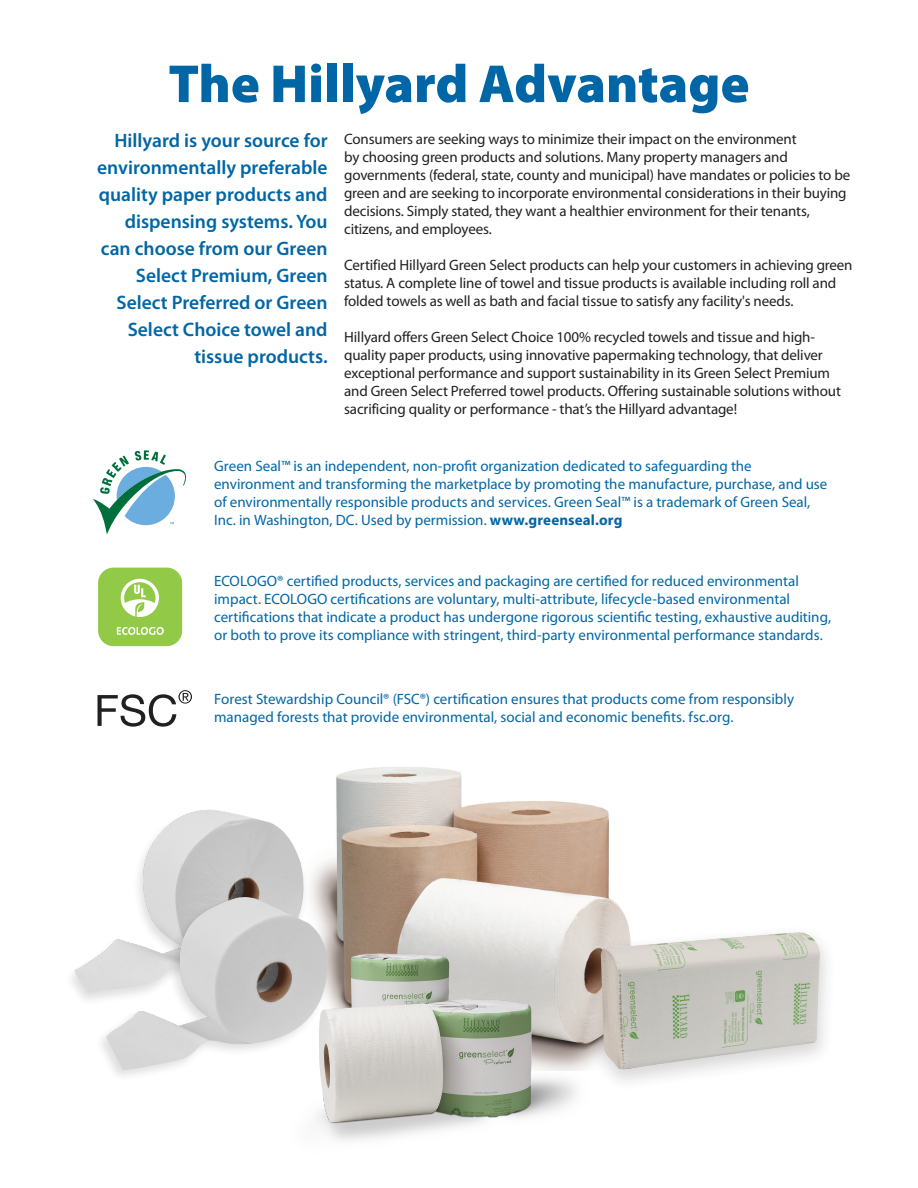
<style>
.page{position:relative;width:918px;height:1188px;background:#fff}
.page>*{position:absolute;margin:0;border:0;box-sizing:border-box;transform-origin:0 0}
.t1{font:900 54px "Myriad Pro";color:#0066a6}
.t2{font:600 19.5px/27px "Myriad Pro";color:#0066a6;text-align:right}
.Body_Last{font:15px/18px "Myriad Pro";letter-spacing:-.01em;color:#231f20}
.t3{font:15px/18px "Myriad Pro";color:#0066a6}
.s1{font-weight:700}
</style>
<div class="page">
<svg style="left:93px;top:450px;width:94px;height:84px"></svg>
<div style="left:98px;top:568px;width:84px;height:78px;background:#92c947;border-radius:15px"></div>
<svg style="left:121px;top:579px;width:38px;height:38px"></svg>
<svg style="left:117px;top:627px;width:47px;height:8px"></svg>
<img style="left:310px;top:767px;width:318px;height:156px">
<div style="left:586px;top:923px;width:251px;height:169px;background:#231f20;opacity:.18"></div>
<img style="left:606px;top:932px;width:214px;height:139px">
<img style="left:317px;top:919px;width:289px;height:222px">
<div style="left:64px;top:808px;width:244px;height:199px;background:#231f20;opacity:.14"></div>
<img style="left:74px;top:821px;width:108px;height:172px">
<div style="left:94px;top:894px;width:236px;height:188px;background:#231f20;opacity:.14"></div>
<img style="left:106px;top:897px;width:136px;height:173px">
<svg style="left:98px;top:690px;width:94px;height:37px"></svg>
<p class="t1" style="left:168px;top:48px;width:583px">The Hillyard Advantage</p>
<p class="t2" style="left:97px;top:127px;width:232px">Hillyard is your source for environmentally preferable quality paper products and dispensing systems. You can choose from our Green<br>Select Premium, Green<br>Select Preferred or Green<br>Select Choice towel and tissue products.</p>
<p class="Body_Last" style="left:344px;top:130px;width:508px">Consumers are seeking ways to minimize their impact on the environment<br>by choosing green products and solutions. Many property managers and governments (federal, state, county and municipal) have mandates or policies to be green and are seeking to incorporate environmental considerations in their buying decisions. Simply stated, they want a healthier environment for their tenants, citizens, and employees.</p>
<p class="Body_Last" style="left:344px;top:256px;width:510px">Certified Hillyard Green Select products can help your customers in achieving green status. A complete line of towel and tissue products is available including roll and folded towels as well as bath and facial tissue to satisfy any facility's needs.</p>
<p class="Body_Last" style="left:344px;top:328px;width:498px">Hillyard offers Green Select Choice 100% recycled towels and tissue and high&shy;quality paper products, using innovative papermaking technology, that deliver exceptional performance and support sustainability in its Green Select Premium and Green Select Preferred towel products. Offering sustainable solutions without sacrificing quality or performance - that’s the Hillyard advantage!</p>
<p class="t3" style="left:214px;top:457px;width:615px">Green Seal™ is an independent, non-profit organization dedicated to safeguarding the environment and transforming the marketplace by promoting the manufacture, purchase, and use of environmentally responsible products and services. Green Seal™ is a trademark of Green Seal, Inc. in Washington, DC. Used by permission. <span class="s1">www.greenseal.org</span></p>
<p class="t3" style="left:214px;top:572px;width:619px">ECOLOGO® certified products, services and packaging are certified for reduced environmental impact. ECOLOGO certifications are voluntary, multi-attribute, lifecycle-based environmental certifications that indicate a product has undergone rigorous scientific testing, exhaustive auditing, or both to prove its compliance with stringent, third-party environmental performance standards.</p>
<p class="t3" style="left:214px;top:690px;width:582px">Forest Stewardship Council® (FSC®) certification ensures that products come from responsibly managed forests that provide environmental, social and economic benefits. fsc.org.</p>
</div>
